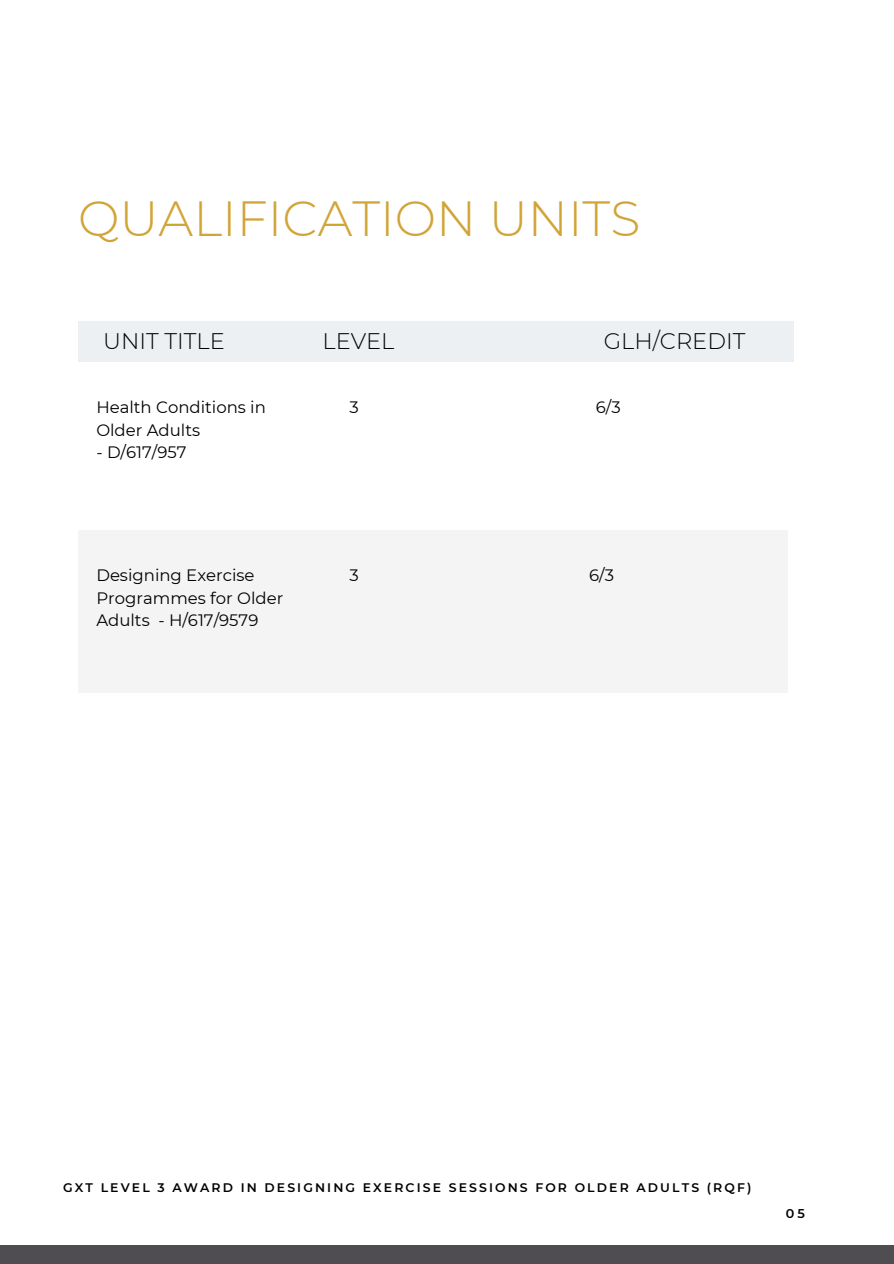
<style>
.page{position:relative;width:894px;height:1264px;background:#fff}
.page>*{position:absolute;margin:0;border:0;box-sizing:border-box;transform-origin:0 0}
.t1{font:300 49.2px "Montserrat";color:#d1a436}
.t2{font:300 22.5px "Montserrat";color:#000}
.t3{font:16.5px/22.5px "Montserrat";color:#000}
.t4{font:600 12.75px "Montserrat";color:#000}
.t5{font:600 12.45px "Montserrat";letter-spacing:.17em;color:#000}
</style>
<div class="page">
<div style="left:78px;top:321px;width:715px;height:41px;background:#edf0f2"></div>
<div style="left:78px;top:530px;width:709px;height:162px;background:#f4f4f4"></div>
<div style="left:0;top:1244px;width:893px;height:19px;background:#4f4d51"></div>
<p class="t1" style="left:78px;top:189px;width:563px">QUALIFICATION UNITS</p>
<p class="t2" style="left:103px;top:327px;width:123px">UNIT TITLE</p>
<p class="t2" style="left:322px;top:327px;width:73px">LEVEL</p>
<p class="t2" style="left:603px;top:327px;width:143px">GLH/CREDIT</p>
<p class="t3" style="left:96px;top:396px;width:171px">Health Conditions in<br>Older Adults</p>
<p class="t3" style="left:96px;top:441px;width:92px">- D/617/957</p>
<p class="t3" style="left:349px;top:396px;width:11px">3</p>
<p class="t3" style="left:595px;top:396px;width:26px">6/3</p>
<p class="t3" style="left:96px;top:564px;width:160px">Designing Exercise</p>
<p class="t3" style="left:589px;top:564px;width:26px">6/3</p>
<p class="t3" style="left:96px;top:586px;width:188px">Programmes for Older<br>Adults - H/617/9579</p>
<p class="t3" style="left:349px;top:564px;width:11px">3</p>
<p class="t5" style="left:63px;top:1179px;width:689px">GXT LEVEL 3 AWARD IN DESIGNING EXERCISE SESSIONS FOR OLDER ADULTS (RQF)</p>
<p class="t4" style="left:785px;top:1205px;width:21px">05</p>
</div>
